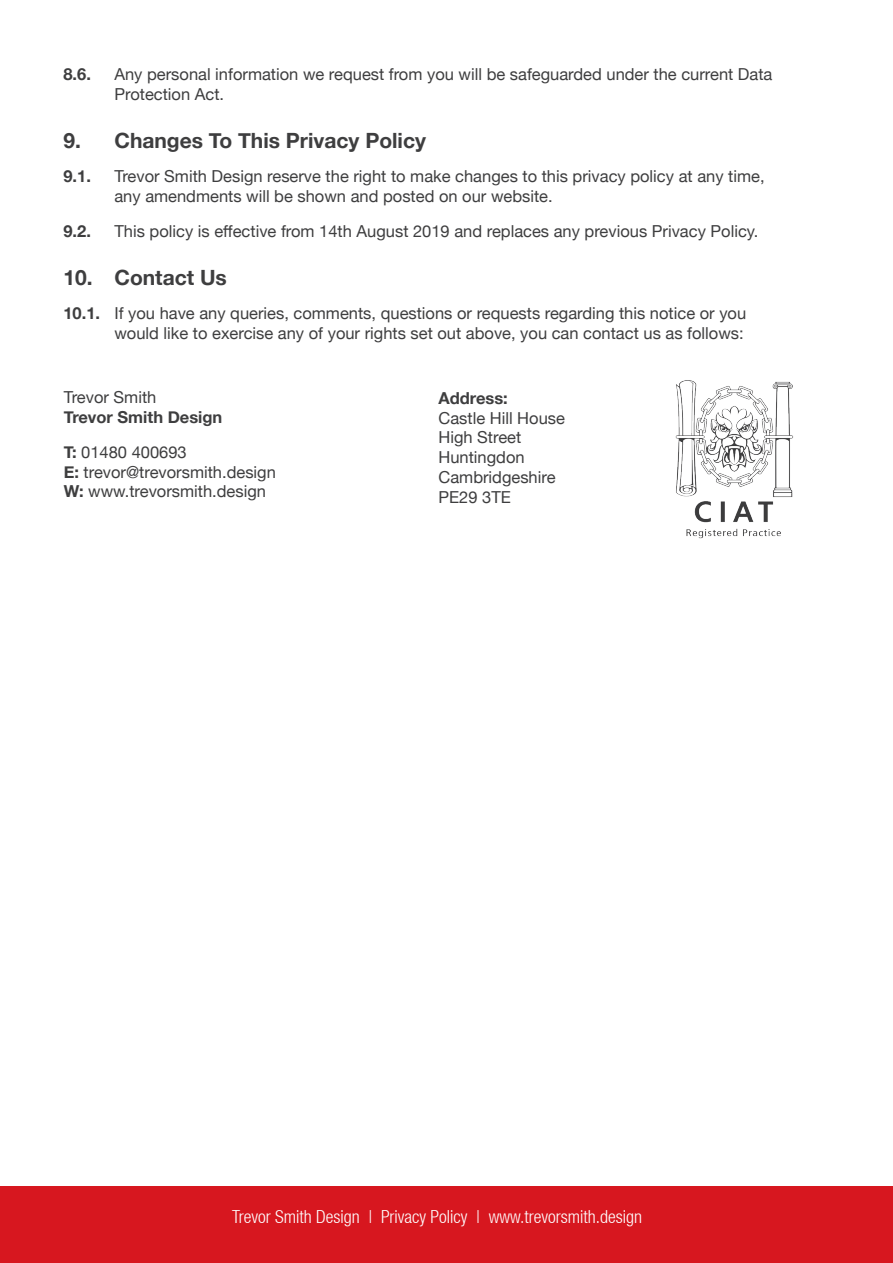
<style>
.page{position:relative;width:893px;height:1263px;background:#fff}
.page>*{position:absolute;margin:0;border:0;box-sizing:border-box;transform-origin:0 0}
.TCS_Body{font:700 21px "Helvetica Neue";color:#3e3e3f}
.t1{font:300 condensed 18px "Helvetica Neue";color:#fff}
.TCS_Body-2{font:16.5px/19.8px "Helvetica Neue";color:#3e3e3f}
.TCS_Body-3{font:700 16.5px/19.8px "Helvetica Neue";color:#3e3e3f}
.s1{font-weight:700}
.s2{font-weight:400}
</style>
<div class="page">
<div style="left:0;top:1186px;width:893px;height:77px;background:#d7171f"></div>
<img style="left:675px;top:380px;width:118px;height:159px">
<p class="TCS_Body-3" style="left:63px;top:65px;width:29px">8.6.</p>
<p class="TCS_Body-2" style="left:114px;top:65px;width:659px">Any personal information we request from you will be safeguarded under the current Data<br>Protection Act.</p>
<p class="TCS_Body" style="left:63px;top:124px;width:364px">9. Changes To This Privacy Policy</p>
<p class="TCS_Body-3" style="left:63px;top:167px;width:29px">9.1.</p>
<p class="TCS_Body-2" style="left:114px;top:167px;width:652px">Trevor Smith Design reserve the right to make changes to this privacy policy at any time, any amendments will be shown and posted on our website.</p>
<p class="TCS_Body-3" style="left:63px;top:221px;width:29px">9.2.</p>
<p class="TCS_Body-2" style="left:114px;top:222px;width:645px">This policy is effective from 14th August 2019 and replaces any previous Privacy Policy.</p>
<p class="TCS_Body" style="left:63px;top:261px;width:165px">10. Contact Us</p>
<p class="TCS_Body-2" style="left:63px;top:304px;width:684px;text-align:right"><span class="s1">10.1.</span> If you have any queries, comments, questions or requests regarding this notice or you would like to exercise any of your rights set out above, you can contact us as follows:</p>
<p class="TCS_Body-3" style="left:64px;top:388px;width:160px"><span class="s2">Trevor Smith<br></span>Trevor Smith Design</p>
<p class="TCS_Body-2" style="left:64px;top:443px;width:214px"><span class="s1">T:</span> 01480 400693<br><span class="s1">E:</span> trevor@trevorsmith.design<br><span class="s1">W:</span> www.trevorsmith.design</p>
<p class="TCS_Body-2" style="left:438px;top:389px;width:128px"><span class="s1">Address:<br></span>Castle Hill House<br>High Street<br>Huntingdon<br>Cambridgeshire<br>PE29 3TE</p>
<p class="t1" style="left:232px;top:1206px;width:411px">Trevor Smith Design | Privacy Policy | www.trevorsmith.design</p>
</div>
